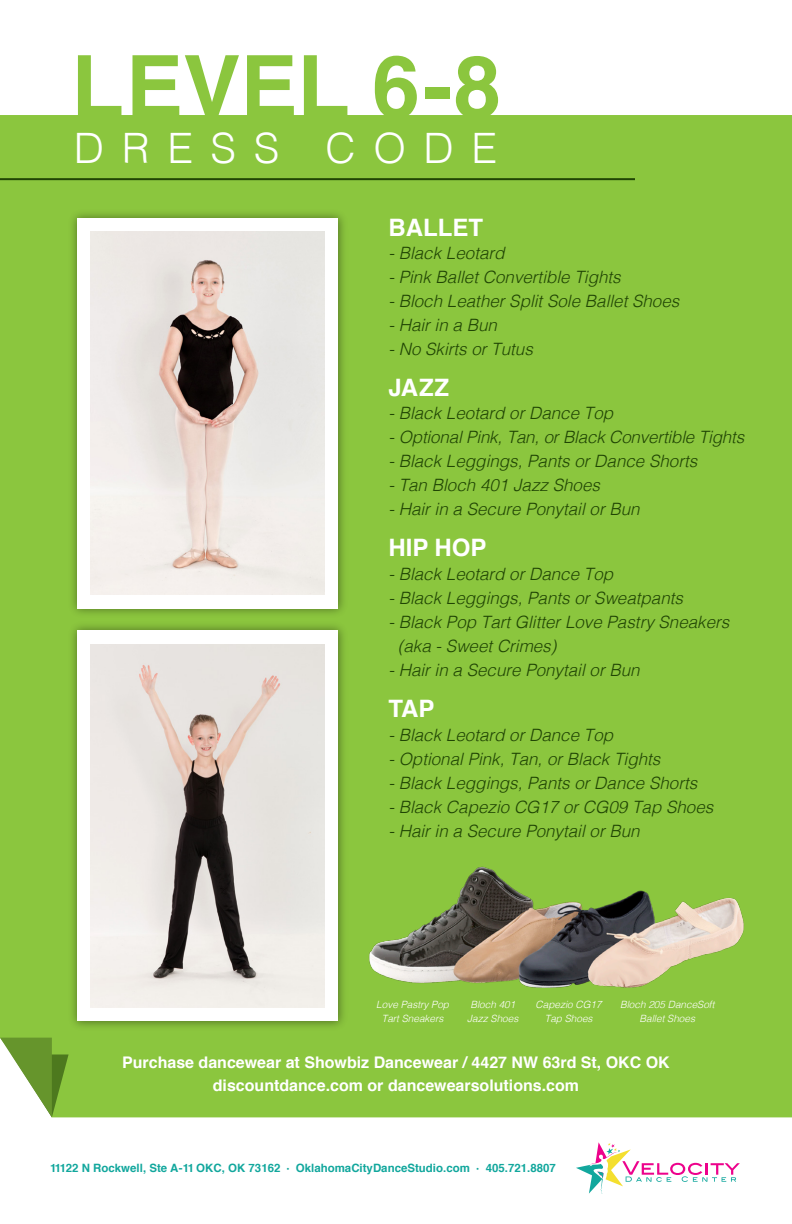
<style>
.page{position:relative;width:792px;height:1224px;background:#fff}
.page>*{position:absolute;margin:0;border:0;box-sizing:border-box;transform-origin:0 0}
.t1{font:700 85.8px "Helvetica";color:#8bc63e}
.t2{font:300 42px "Helvetica";letter-spacing:.42em;color:#fff}
.t3{font:700 24px "Helvetica";color:#fff}
.t4{font:italic 300 17px/24px "Helvetica";color:#204504}
.t5{font:700 16px/23.2px "Helvetica";color:#fff;text-align:center}
.t6{font:700 11.4px "Helvetica";color:#12a79d}
.t7{font:italic 300 10px/13.6px "Helvetica";color:#fff;text-align:center}
.s1{font-size:8.8px}
</style>
<div class="page">
<div style="left:0;top:115px;width:792px;height:1002px;background:#8bc63e"></div>
<img style="left:65px;top:205px;width:286px;height:413px">
<div style="left:78px;top:218px;width:260px;height:390px;background:#fff"></div>
<img style="left:65px;top:618px;width:286px;height:416px">
<div style="left:78px;top:631px;width:260px;height:390px;background:#fff"></div>
<img style="left:91px;top:232px;width:234px;height:363px">
<img style="left:91px;top:644px;width:234px;height:363px">
<hr style="left:0;top:178px;width:635px;height:2px;background:#204504">
<svg style="left:0;top:1038px;width:69px;height:79px"></svg>
<img style="left:362px;top:856px;width:391px;height:157px">
<svg style="left:576px;top:1142px;width:164px;height:52px"></svg>
<h1 class="t1" style="left:71px;top:18px;width:431px">LEVEL 6-8</h1>
<h2 class="t2" style="left:74px;top:113px;width:425px">DRESS CODE</h2>
<h3 class="t3" style="left:388px;top:208px;width:96px">BALLET</h3>
<p class="t4" style="left:388px;top:240px;width:118px">- Black Leotard</p>
<p class="t4" style="left:388px;top:264px;width:234px">- Pink Ballet Convertible Tights</p>
<p class="t4" style="left:388px;top:288px;width:293px">- Bloch Leather Split Sole Ballet Shoes</p>
<p class="t4" style="left:388px;top:312px;width:110px">- Hair in a Bun</p>
<p class="t4" style="left:388px;top:336px;width:146px">- No Skirts or Tutus</p>
<h3 class="t3" style="left:388px;top:368px;width:62px">JAZZ</h3>
<p class="t4" style="left:388px;top:400px;width:226px">- Black Leotard or Dance Top</p>
<p class="t4" style="left:388px;top:424px;width:357px">- Optional Pink, Tan, or Black Convertible Tights</p>
<p class="t4" style="left:388px;top:448px;width:310px">- Black Leggings, Pants or Dance Shorts</p>
<p class="t4" style="left:388px;top:472px;width:213px">- Tan Bloch 401 Jazz Shoes</p>
<p class="t4" style="left:388px;top:496px;width:253px">- Hair in a Secure Ponytail or Bun</p>
<h3 class="t3" style="left:388px;top:528px;width:100px">HIP HOP</h3>
<p class="t4" style="left:388px;top:560px;width:226px">- Black Leotard or Dance Top</p>
<p class="t4" style="left:388px;top:584px;width:296px">- Black Leggings, Pants or Sweatpants</p>
<p class="t4" style="left:398px;top:608px;width:333px;text-indent:-9px">- Black Pop Tart Glitter Love Pastry Sneakers (aka - Sweet Crimes)</p>
<p class="t4" style="left:388px;top:656px;width:253px">- Hair in a Secure Ponytail or Bun</p>
<h3 class="t3" style="left:388px;top:689px;width:48px">TAP</h3>
<p class="t4" style="left:388px;top:721px;width:226px">- Black Leotard or Dance Top</p>
<p class="t4" style="left:388px;top:745px;width:274px">- Optional Pink, Tan, or Black Tights</p>
<p class="t4" style="left:388px;top:769px;width:310px">- Black Leggings, Pants or Dance Shorts</p>
<p class="t4" style="left:388px;top:793px;width:327px">- Black Capezio CG17 or CG09 Tap Shoes</p>
<p class="t4" style="left:388px;top:817px;width:253px">- Hair in a Secure Ponytail or Bun</p>
<p class="t7" style="left:376px;top:997px;width:74px">Love Pastry Pop<br>Tart Sneakers</p>
<p class="t7" style="left:620px;top:997px;width:96px">Bloch 205 DanceSoft<br>Ballet Shoes</p>
<p class="t7" style="left:467px;top:997px;width:53px">Bloch 401<br>Jazz Shoes</p>
<p class="t7" style="left:536px;top:997px;width:68px">Capezio CG17<br>Tap Shoes</p>
<p class="t5" style="left:122px;top:1051px;width:549px">Purchase dancewear at Showbiz Dancewear / 4427 NW 63rd St, OKC OK discountdance.com or dancewearsolutions.com</p>
<p class="t6" style="left:50px;top:1159px;width:507px">11122 N Rockwell, Ste A-11 OKC, OK 73162 <span class="s1">•</span> OklahomaCityDanceStudio.com <span class="s1">•</span> 405.721.8807</p>
</div>
